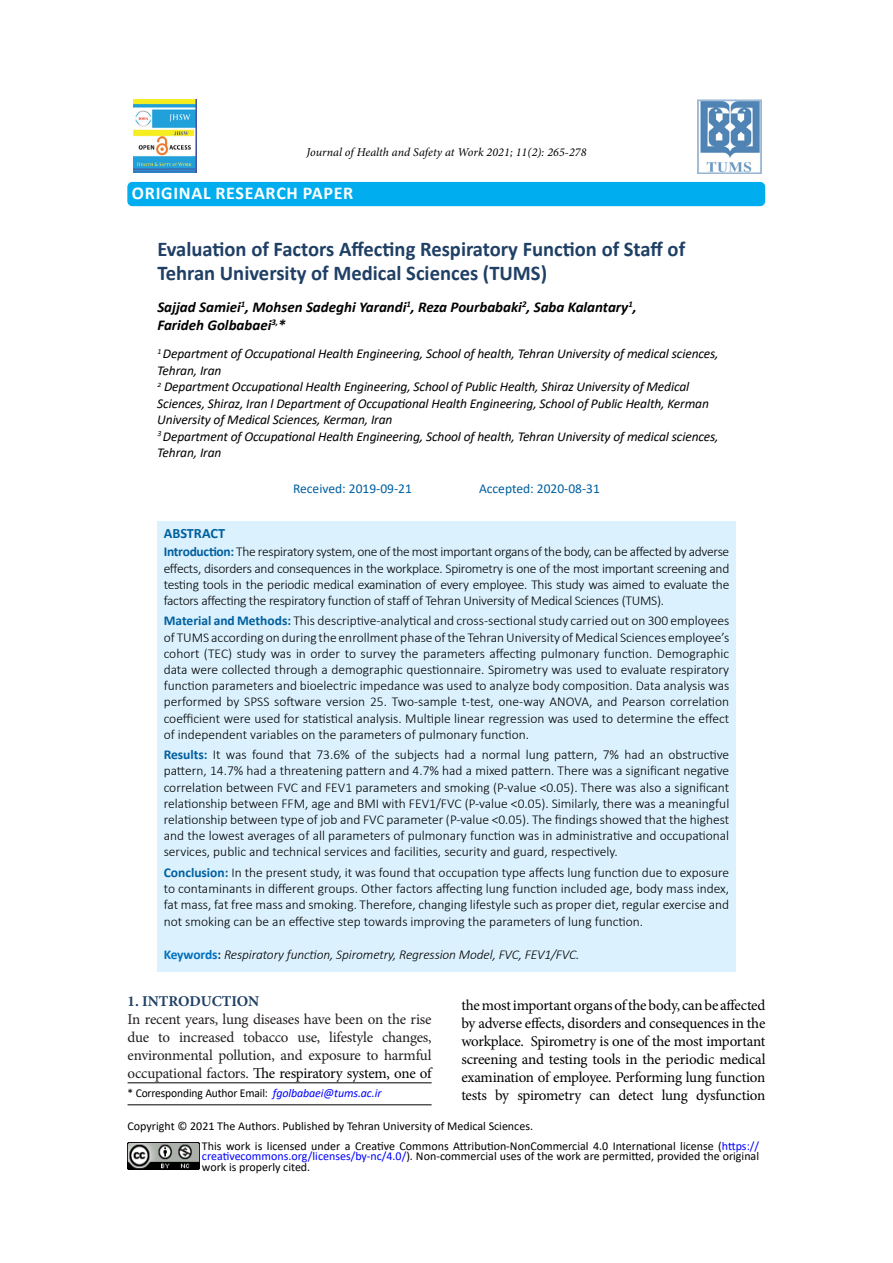
<style>
.page{position:relative;width:893px;height:1263px;background:#fff}
.page>*{position:absolute;margin:0;border:0;box-sizing:border-box;transform-origin:0 0}
.t1{font:700 21px/24px "Calibri";color:#1f3f65}
.t2{font:700 19.5px "Calibri";letter-spacing:.04em;color:#fff}
.t3{font:700 18px "Calibri";letter-spacing:.04em;color:#fff}
.t4{font:15px/18px "Minion Pro";letter-spacing:-.015em;color:#000;text-align:justify}
.t5{font:15px/18px "Minion Pro";letter-spacing:-.015em;color:#231f20;text-align:justify}
.t6{font:italic 700 15px/18px "Calibri";color:#000}
.t7{font:700 15px "Minion Pro";color:#1f3f65}
.t8{font:700 14.25px "Calibri";color:#005f9f}
.t9{font:300 13.5px/16.2px "Calibri";color:#000;text-align:justify}
.t10{font:italic 13.5px/16.5px "Calibri";letter-spacing:-.01em;color:#000}
.t11{font:italic 300 13.5px "Calibri";letter-spacing:-.01em;color:#000}
.t12{font:13.5px "Calibri";color:#005f9f}
.t13{font:12px/20.4px "Calibri";color:#000}
.t14{font:italic 12px "Minion Pro";color:#000}
.t15{font:12px "Calibri";color:#000;scale:.96 1}
.s1{font-weight:700;color:#005f9f}
.s2{font-weight:700;font-style:normal;color:#0070c0}
.s3{font-weight:700;font-style:normal;color:#1f3f65}
.s4{color:#000}
.s5{color:#00f}
.s6{font-style:italic;color:#00f}
</style>
<div class="page">
<div style="left:157px;top:521px;width:579px;height:451px;background:#dbf1fd"></div>
<div style="left:128px;top:183px;width:636px;height:22px;background:#00aeef;border-radius:4px"></div>
<div style="left:127px;top:182px;width:638px;height:24px;border:2px solid #00aeef;border-radius:4px"></div>
<hr style="left:128px;top:1082px;width:304px;height:1px;background:#000">
<img style="left:133px;top:99px;width:63px;height:73px">
<img style="left:697px;top:99px;width:64px;height:74px">
<hr style="left:128px;top:1104px;width:304px;height:1px;background:#000">
<img style="left:128px;top:1142px;width:71px;height:28px">
<p class="t14" style="left:306px;top:144px;width:282px">Journal of Health and Safety at Work 2021; 11(2): 265-278</p>
<h2 class="t2" style="left:165px;top:178px;width:166px">RESEARCH ARTICLE</h2>
<h3 class="t3" style="left:132px;top:180px;width:223px">ORIGINAL RESEARCH PAPER</h3>
<h1 class="t1" style="left:157px;top:237px;width:529px">Evaluation of Factors Affecting Respiratory Function of Staff of<br>Tehran University of Medical Sciences (TUMS)</h1>
<p class="t6" style="left:157px;top:297px;width:481px">Sajjad Samiei<sup>1</sup>, Mohsen Sadeghi Yarandi<sup>1</sup>, Reza Pourbabaki<sup>2</sup>, Saba Kalantary<sup>1</sup>,<br>Farideh Golbabaei<sup>3,</sup>*</p>
<p class="t10" style="left:157px;top:345px;width:563px"><sup>1</sup> Department of Occupational Health Engineering, School of health, Tehran University of medical sciences, Tehran, Iran<br><sup>2</sup> Department Occupational Health Engineering, School of Public Health, Shiraz University of Medical Sciences, Shiraz, Iran l Department of Occupational Health Engineering, School of Public Health, Kerman University of Medical Sciences, Kerman, Iran<br><sup>3</sup> Department of Occupational Health Engineering, School of health, Tehran University of medical sciences, Tehran, Iran</p>
<p class="t12" style="left:293px;top:479px;width:120px">Received: 2019-09-21</p>
<p class="t12" style="left:479px;top:479px;width:122px">Accepted: 2020-08-31</p>
<p class="t8" style="left:164px;top:523px;width:63px">ABSTRACT</p>
<p class="t9" style="left:164px;top:544px;width:567px"><span class="s1">Introduction:</span> The respiratory system, one of the most important organs of the body, can be affected by adverse effects, disorders and consequences in the workplace. Spirometry is one of the most important screening and testing tools in the periodic medical examination of every employee. This study was aimed to evaluate the factors affecting the respiratory function of staff of Tehran University of Medical Sciences (TUMS).</p>
<p class="t9" style="left:164px;top:613px;width:567px"><span class="s1">Material and Methods:</span> This descriptive-analytical and cross-sectional study carried out on 300 employees of TUMS according on during the enrollment phase of the Tehran University of Medical Sciences employee’s cohort (TEC) study was in order to survey the parameters affecting pulmonary function. Demographic data were collected through a demographic questionnaire. Spirometry was used to evaluate respiratory function parameters and bioelectric impedance was used to analyze body composition. Data analysis was performed by SPSS software version 25. Two-sample t-test, one-way ANOVA, and Pearson correlation coefficient were used for statistical analysis. Multiple linear regression was used to determine the effect of independent variables on the parameters of pulmonary function.</p>
<p class="t9" style="left:164px;top:746px;width:567px"><span class="s1">Results:</span> It was found that 73.6% of the subjects had a normal lung pattern, 7% had an obstructive pattern, 14.7% had a threatening pattern and 4.7% had a mixed pattern. There was a significant negative correlation between FVC and FEV1 parameters and smoking (P-value &lt;0.05). There was also a significant relationship between FFM, age and BMI with FEV1/FVC (P-value &lt;0.05). Similarly, there was a meaningful relationship between type of job and FVC parameter (P-value &lt;0.05). The findings showed that the highest and the lowest averages of all parameters of pulmonary function was in administrative and occupational services, public and technical services and facilities, security and guard, respectively.</p>
<p class="t9" style="left:164px;top:864px;width:567px"><span class="s1">Conclusion:</span> In the present study, it was found that occupation type affects lung function due to exposure to contaminants in different groups. Other factors affecting lung function included age, body mass index, fat mass, fat free mass and smoking. Therefore, changing lifestyle such as proper diet, regular exercise and not smoking can be an effective step towards improving the parameters of lung function.</p>
<p class="t11" style="left:164px;top:946px;width:417px"><span class="s2">Keywords</span><span class="s3">:</span> Respiratory function, Spirometry, Regression Model, FVC, FEV1/FVC.</p>
<p class="t7" style="left:128px;top:990px;width:133px">1. INTRODUCTION</p>
<p class="t5" style="left:128px;top:1010px;width:306px">In recent years, lung diseases have been on the rise due to increased tobacco use, lifestyle changes, environmental pollution, and exposure to harmful occupational factors. <span class="s4">The respiratory system, one of</span></p>
<p class="t4" style="left:461px;top:996px;width:306px">the most important organs of the body, can be affected by adverse effects, disorders and consequences in the workplace. Spirometry is one of the most important screening and testing tools in the periodic medical examination of employee. Performing lung function tests by spirometry can detect lung dysfunction</p>
<p class="t13" style="left:202px;top:1115px;width:559px;text-indent:-74px">Copyright © 2021 The Authors. Published by Tehran University of Medical Sciences.<br>This work is licensed under a Creative Commons Attribution-NonCommercial 4.0 International license (<span class="s5">https://</span></p>
<p class="t13" style="left:202px;top:1151px;width:559px;line-height:10.5px"><span class="s5">creativecommons.org/licenses/by-nc/4.0/</span>). Non-commercial uses of the work are permitted, provided the original work is properly cited.</p>
<p class="t15" style="left:128px;top:1084px;width:266px">* Corresponding Author Email: <span class="s6">fgolbabaei@tums.ac.ir</span></p>
</div>
